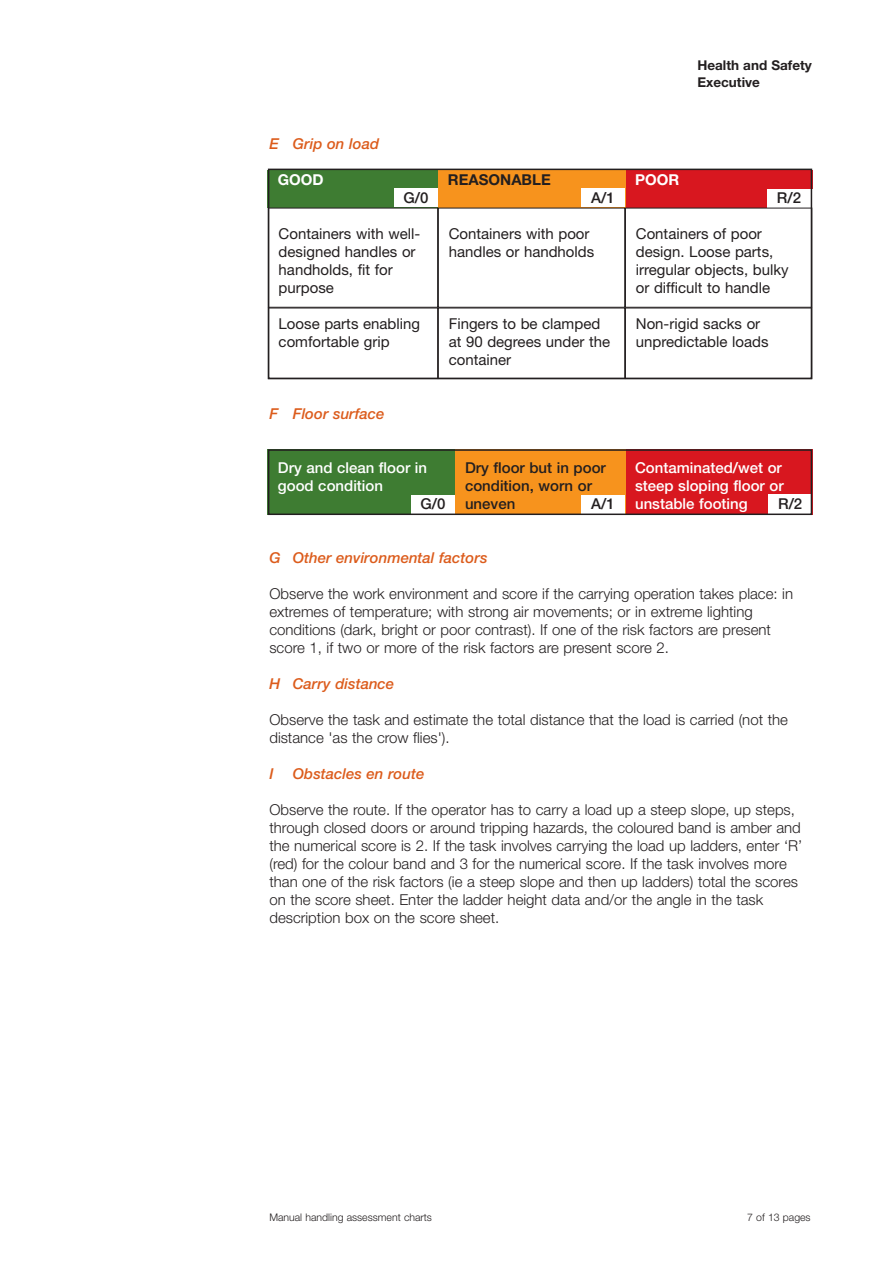
<style>
.page{position:relative;width:893px;height:1263px;background:#fff}
.page>*{position:absolute;margin:0;border:0;box-sizing:border-box;transform-origin:0 0}
.t1{font:300 15px/18px "Helvetica Neue";color:#231f20}
.t2{font:15px/18px "Helvetica Neue";color:#231f20}
.t3{font:500 15px/18px "Helvetica Neue";color:#fff;text-align:justify}
.t4{font:italic 500 15px "Helvetica Neue";color:#dc5c1c}
.t5{font:500 15px/18px "Helvetica Neue";color:#231f20}
.t6{font:700 15px "Helvetica Neue";color:#231f20}
.t7{font:700 15px "Helvetica Neue";color:#fff}
.t8{font:700 13.5px/16.5px "Helvetica Neue";color:#231f20}
.t9{font:300 10.5px "Helvetica Neue";color:#231f20}
</style>
<div class="page">
<div style="left:625px;top:170px;width:187px;height:37px;background:#d8171f"></div>
<div style="left:625px;top:449px;width:187px;height:66px;background:#d8171f"></div>
<div style="left:455px;top:449px;width:170px;height:66px;background:#f7931d"></div>
<div style="left:438px;top:308px;width:187px;height:71px;border:1px solid #231f20"></div>
<div style="left:268px;top:170px;width:170px;height:37px;background:#3e7c32"></div>
<div style="left:394px;top:189px;width:44px;height:18px;background:#fff"></div>
<div style="left:581px;top:496px;width:44px;height:19px;background:#fff"></div>
<div style="left:438px;top:170px;width:187px;height:37px;background:#f7931d"></div>
<div style="left:581px;top:189px;width:44px;height:18px;background:#fff"></div>
<div style="left:767px;top:189px;width:45px;height:18px;background:#fff"></div>
<div style="left:268px;top:449px;width:187px;height:66px;background:#3e7c32"></div>
<div style="left:411px;top:496px;width:44px;height:19px;background:#fff"></div>
<div style="left:768px;top:495px;width:44px;height:20px;background:#fff"></div>
<div style="left:268px;top:449px;width:544px;height:66px;border:2px solid #231f20"></div>
<div style="left:625px;top:208px;width:187px;height:100px;border:1px solid #231f20"></div>
<div style="left:438px;top:208px;width:187px;height:100px;border:1px solid #231f20"></div>
<div style="left:268px;top:208px;width:170px;height:100px;border:1px solid #231f20"></div>
<div style="left:268px;top:169px;width:544px;height:210px;border:2px solid #231f20"></div>
<p class="t8" style="left:697px;top:58px;width:116px">Health and Safety<br>Executive</p>
<p class="t4" style="left:269px;top:138px;width:111px">E Grip on load</p>
<p class="t7" style="left:278px;top:174px;width:47px">GOOD</p>
<p class="t6" style="left:448px;top:174px;width:104px">REASONABLE</p>
<p class="t7" style="left:635px;top:174px;width:46px">POOR</p>
<p class="t5" style="left:403px;top:190px;width:27px">G/0</p>
<p class="t5" style="left:591px;top:190px;width:25px">A/1</p>
<p class="t5" style="left:777px;top:190px;width:26px">R/2</p>
<p class="t2" style="left:279px;top:226px;width:143px">Containers with well&shy;designed handles or handholds, fit for purpose</p>
<p class="t2" style="left:449px;top:226px;width:147px">Containers with poor handles or handholds</p>
<p class="t2" style="left:636px;top:226px;width:154px">Containers of poor design. Loose parts, irregular objects, bulky or difficult to handle</p>
<p class="t2" style="left:279px;top:316px;width:143px">Loose parts enabling comfortable grip</p>
<p class="t2" style="left:449px;top:316px;width:163px">Fingers to be clamped at 90 degrees under the container</p>
<p class="t2" style="left:636px;top:316px;width:134px">Non-rigid sacks or unpredictable loads</p>
<p class="t4" style="left:269px;top:408px;width:117px">F Floor surface</p>
<p class="t3" style="left:635px;top:460px;width:150px">Contaminated/wet or steep sloping floor or unstable footing</p>
<p class="t3" style="left:278px;top:460px;width:151px">Dry and clean floor in good condition</p>
<p class="t5" style="left:420px;top:496px;width:26px">G/0</p>
<p class="t5" style="left:778px;top:496px;width:26px">R/2</p>
<p class="t5" style="left:465px;top:460px;width:142px">Dry floor but in poor condition, worn or uneven</p>
<p class="t5" style="left:591px;top:496px;width:25px">A/1</p>
<p class="t4" style="left:269px;top:552px;width:220px">G Other environmental factors</p>
<p class="t1" style="left:269px;top:586px;width:525px">Observe the work environment and score if the carrying operation takes place: in extremes of temperature; with strong air movements; or in extreme lighting conditions (dark, bright or poor contrast). If one of the risk factors are present score 1, if two or more of the risk factors are present score 2.</p>
<p class="t4" style="left:269px;top:678px;width:126px">H Carry distance</p>
<p class="t1" style="left:269px;top:712px;width:520px">Observe the task and estimate the total distance that the load is carried (not the distance 'as the crow flies').</p>
<p class="t4" style="left:269px;top:768px;width:6px">I</p>
<p class="t4" style="left:293px;top:768px;width:133px">Obstacles en route</p>
<p class="t1" style="left:269px;top:802px;width:534px">Observe the route. If the operator has to carry a load up a steep slope, up steps, through closed doors or around tripping hazards, the coloured band is amber and the numerical score is 2. If the task involves carrying the load up ladders, enter ‘R’ (red) for the colour band and 3 for the numerical score. If the task involves more than one of the risk factors (ie a steep slope and then up ladders) total the scores on the score sheet. Enter the ladder height data and/or the angle in the task description box on the score sheet.</p>
<p class="t9" style="left:269px;top:1213px;width:164px">Manual handling assessment charts</p>
<p class="t9" style="left:747px;top:1213px;width:65px">7 of 13 pages</p>
</div>
